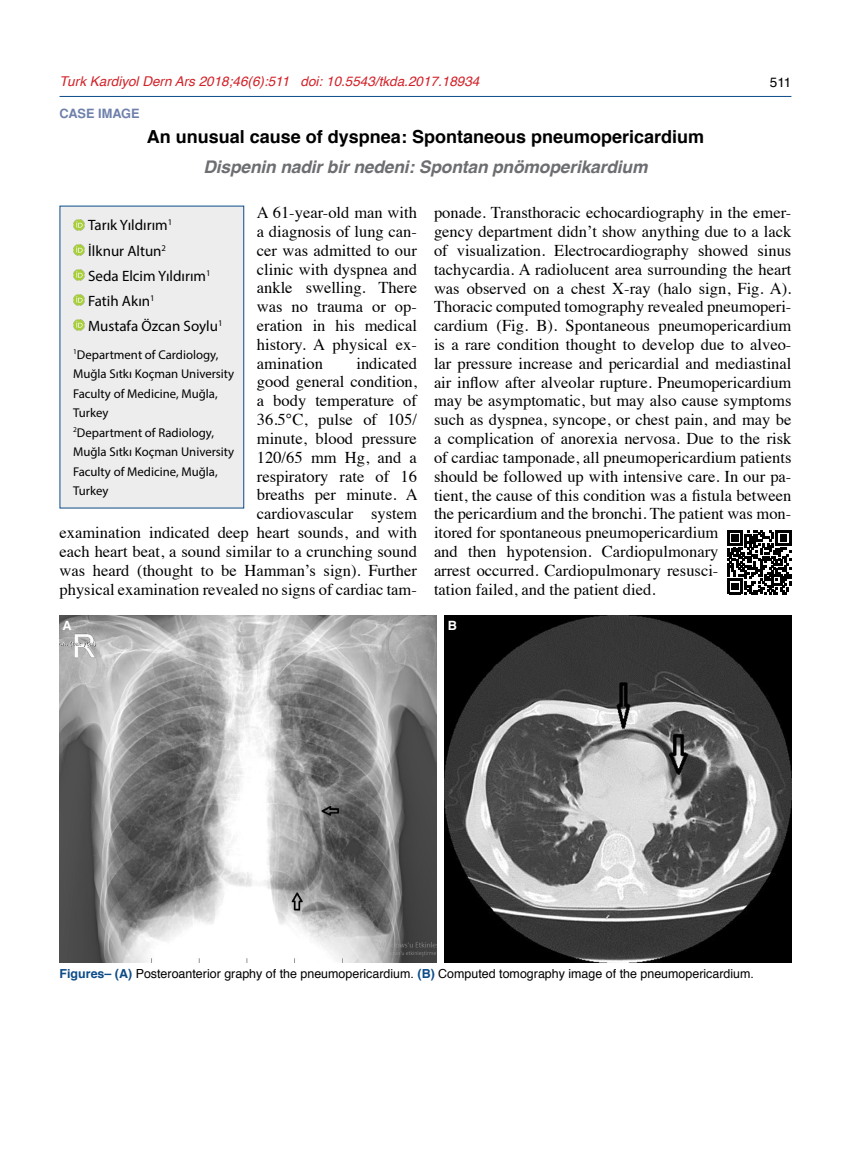
<style>
.page{position:relative;width:851px;height:1170px;background:#fff}
.page>*{position:absolute;margin:0;border:0;box-sizing:border-box;transform-origin:0 0}
.t1{font:700 18px "Helvetica";color:#000}
.t2{font:italic 700 17.4px "Helvetica";letter-spacing:-.01em;color:#6d6e71}
.t3{font:16.5px/18.8px "Times";color:#000;text-align:justify}
.t4{font:15px/25px "Myriad Pro";color:#000}
.t5{font:italic 13.5px "Helvetica";color:#d2232a}
.t6{font:13.5px "Helvetica";color:#000}
.t7{font:12.75px/19.5px "Myriad Pro";color:#000}
.t8{font:700 12.75px "Helvetica Tr";color:#6f80ac}
.t9{font:700 12.75px "Helvetica";color:#fff}
.t10{font:12.45px "Helvetica";color:#000}
.s1{font-weight:700;color:#0c4c88}
</style>
<div class="page">
<div style="left:60px;top:206px;width:184px;height:302px;background:#ededee"></div>
<svg style="left:73px;top:219px;width:11px;height:11px"></svg>
<svg style="left:73px;top:244px;width:11px;height:11px"></svg>
<svg style="left:73px;top:269px;width:11px;height:11px"></svg>
<svg style="left:73px;top:294px;width:11px;height:11px"></svg>
<svg style="left:73px;top:319px;width:11px;height:11px"></svg>
<div style="left:60px;top:206px;width:184px;height:302px;border:1px solid #0c4c88"></div>
<hr style="left:60px;top:96px;width:731px;height:1px;background:#0c4c88">
<svg style="left:727px;top:530px;width:64px;height:64px"></svg>
<img style="left:60px;top:615px;width:376px;height:347px">
<img style="left:445px;top:615px;width:346px;height:347px">
<p class="t5" style="left:60px;top:71px;width:421px">Turk Kardiyol Dern Ars 2018;46(6):511 doi: 10.5543/tkda.2017.18934</p>
<p class="t8" style="left:60px;top:105px;width:81px">CASE IMAGE</p>
<p class="t1" style="left:147px;top:122px;width:559px">An unusual cause of dyspnea: Spontaneous pneumopericardium</p>
<p class="t2" style="left:203px;top:152px;width:445px">Dispenin nadir bir nedeni: Spontan pnömoperikardium</p>
<p class="t6" style="left:769px;top:72px;width:23px">511</p>
<p class="t3" style="left:257px;top:202px;width:162px">A 61-year-old man with a diagnosis of lung can&shy;cer was admitted to our clinic with dyspnea and ankle swelling. There was no trauma or op&shy;eration in his medical history. A physical ex&shy;amination</p>
<p class="t4" style="left:88px;top:213px;width:136px">Tarık Yıldırım<sup>1<br></sup>İlknur Altun<sup>2<br></sup>Seda Elcim Yıldırım<sup>1<br></sup>Fatih Akın<sup>1<br></sup>Mustafa Özcan Soylu<sup>1</sup></p>
<p class="t7" style="left:73px;top:344px;width:163px"><sup>1</sup>Department of Cardiology,<br>Muğla Sıtkı Koçman University<br>Faculty of Medicine, Muğla,<br>Turkey<br><sup>2</sup>Department of Radiology,<br>Muğla Sıtkı Koçman University<br>Faculty of Medicine, Muğla,<br>Turkey</p>
<p class="t3" style="left:60px;top:352px;width:360px;text-align:right">indicated<br>good general condition,<br>a body temperature of<br>36.5°C, pulse of 105/<br>minute, blood pressure<br>120/65 mm Hg, and a<br>respiratory rate of 16<br>breaths per minute. A<br>cardiovascular system<br>examination indicated deep heart sounds, and with each heart beat, a sound similar to a crunching sound was heard (thought to be Hamman’s sign). Further physical examination revealed no signs of cardiac tam-</p>
<p class="t3" style="left:434px;top:202px;width:359px;text-align:left">ponade. Transthoracic echocardiography in the emer&shy;gency department didn’t show anything due to a lack of visualization. Electrocardiography showed sinus tachycardia. A radiolucent area surrounding the heart was observed on a chest X-ray (halo sign, Fig. A).<br>Thoracic computed tomography revealed pneumoperi&shy;cardium (Fig. B). Spontaneous pneumopericardium is a rare condition thought to develop due to alveo&shy;lar pressure increase and pericardial and mediastinal air inflow after alveolar rupture. Pneumopericardium may be asymptomatic, but may also cause symptoms such as dyspnea, syncope, or chest pain, and may be a complication of anorexia nervosa. Due to the risk of cardiac tamponade, all pneumopericardium patients should be followed up with intensive care. In our pa&shy;tient, the cause of this condition was a fistula between the pericardium and the bronchi. The patient was mon&shy;itored for spontaneous pneumopericardium<br>and then hypotension. Cardiopulmonary<br>arrest occurred. Cardiopulmonary resusci-<br>tation failed, and the patient died.</p>
<p class="t9" style="left:63px;top:615px;width:11px">A</p>
<p class="t9" style="left:448px;top:615px;width:11px">B</p>
<p class="t10" style="left:60px;top:963px;width:696px"><span class="s1">Figures– (A)</span> Posteroanterior graphy of the pneumopericardium. <span class="s1">(B)</span> Computed tomography image of the pneumopericardium.</p>
</div>
